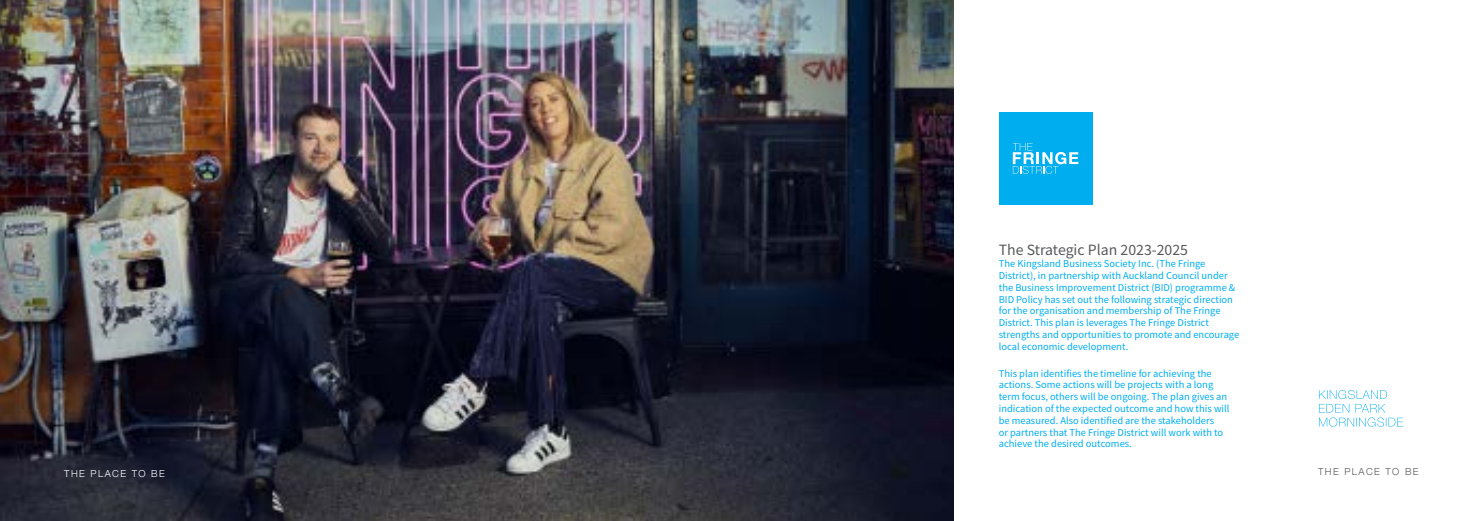
<style>
.page{position:relative;width:1474px;height:521px;background:#fff}
.page>*{position:absolute;margin:0;border:0;box-sizing:border-box;transform-origin:0 0}
.t1{font:15.75px "Source Sans Pro";color:#58595b}
.t2{font:10.5px/11.8px "Source Sans Pro";color:#00aeef}
.t3{font:300 9.62px "Helvetica Neue";letter-spacing:.15em;color:#fff}
.t4{font:300 9.62px "Helvetica Neue";letter-spacing:.15em;color:#58595b}
</style>
<div class="page">
<img style="left:0;top:0;width:954px;height:521px">
<div style="left:998px;top:112px;width:94px;height:93px;background:#00aeef"></div>
<svg style="left:1012px;top:143px;width:66px;height:31px"></svg>
<svg style="left:1318px;top:390px;width:85px;height:37px"></svg>
<p class="t3" style="left:64px;top:465px;width:102px">THE PLACE TO BE</p>
<h1 class="t1" style="left:998px;top:240px;width:191px">The Strategic Plan 2023-2025</h1>
<p class="t2" style="left:998px;top:258px;width:242px">The Kingsland Business Society Inc. (The Fringe District), in partnership with Auckland Council under the Business Improvement District (BID) programme &amp; BID Policy has set out the following strategic direction for the organisation and membership of The Fringe District. This plan is leverages The Fringe District strengths and opportunities to promote and encourage local economic development.</p>
<p class="t2" style="left:998px;top:367px;width:232px">This plan identifies the timeline for achieving the actions. Some actions will be projects with a long term focus, others will be ongoing. The plan gives an indication of the expected outcome and how this will be measured. Also identified are the stakeholders<br>or partners that The Fringe District will work with to achieve the desired outcomes.</p>
<p class="t4" style="left:1317px;top:464px;width:102px">THE PLACE TO BE</p>
</div>
